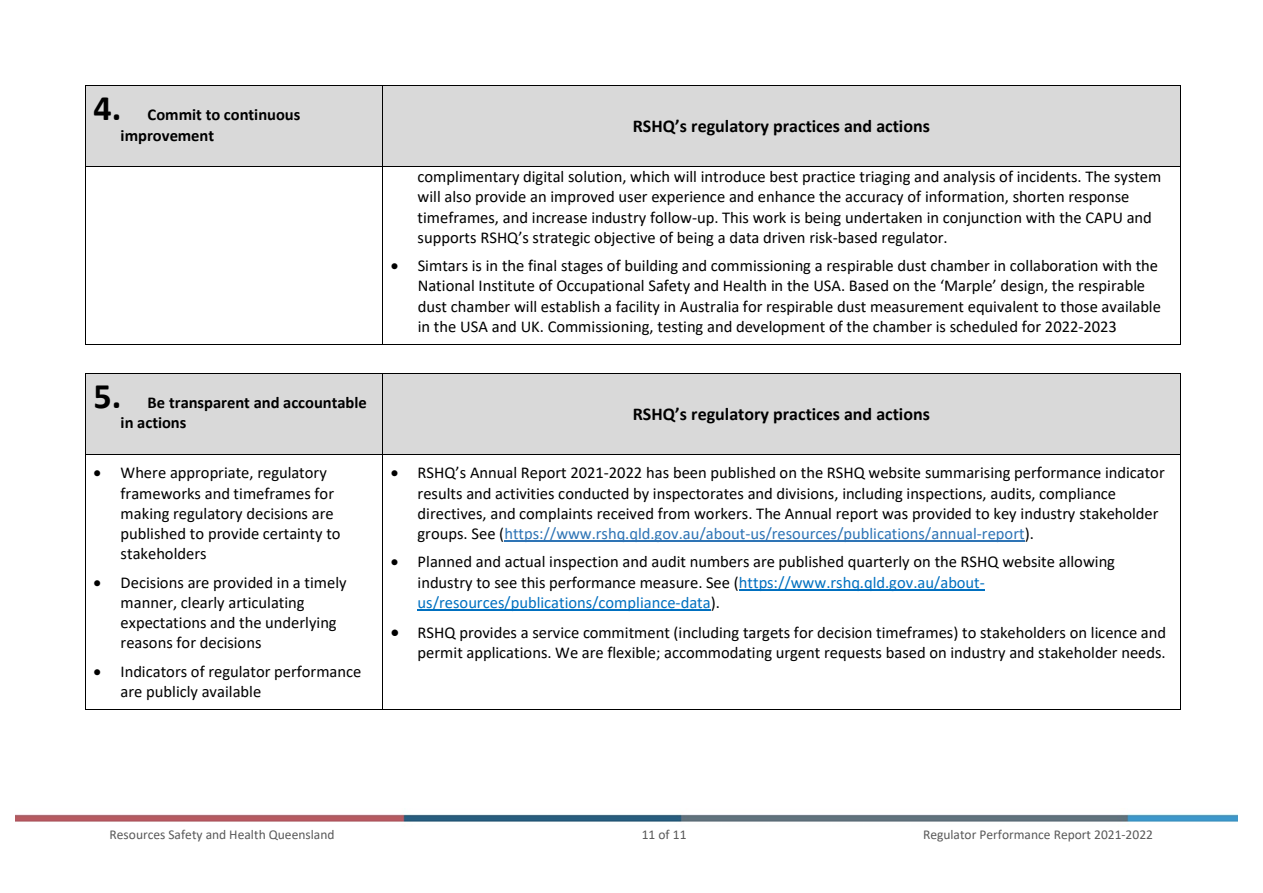
<style>
.page{position:relative;width:1263px;height:893px;background:#fff}
.page>*{position:absolute;margin:0;border:0;box-sizing:border-box;transform-origin:0 0}
.t1{font:700 18px "Calibri";color:#000}
.t2{font:16.5px/20.1px "Calibri";color:#000}
.t3{font:700 16.5px/20.2px "Calibri";letter-spacing:-.005em;color:#000}
.t4{font:13.5px "Calibri";color:#595959}
.s1{font-size:36px}
.s2{color:#2e74b5}
.s3{color:#0070c0}
</style>
<div class="page">
<img style="left:16px;top:814px;width:1222px;height:8px">
<div style="left:86px;top:86px;width:296px;height:80px;background:#d9d9d9"></div>
<div style="left:383px;top:86px;width:797px;height:80px;background:#d9d9d9"></div>
<hr style="left:86px;top:85px;width:296px;height:1px;background:#000">
<hr style="left:383px;top:85px;width:797px;height:1px;background:#000">
<hr style="left:85px;top:86px;width:1px;height:80px;background:#000">
<hr style="left:382px;top:86px;width:1px;height:80px;background:#000">
<hr style="left:1180px;top:86px;width:1px;height:80px;background:#000">
<hr style="left:86px;top:166px;width:296px;height:1px;background:#000">
<hr style="left:383px;top:166px;width:797px;height:1px;background:#000">
<hr style="left:85px;top:167px;width:1px;height:177px;background:#000">
<hr style="left:86px;top:344px;width:296px;height:1px;background:#000">
<hr style="left:382px;top:167px;width:1px;height:177px;background:#000">
<hr style="left:383px;top:344px;width:797px;height:1px;background:#000">
<hr style="left:1180px;top:167px;width:1px;height:177px;background:#000">
<div style="left:86px;top:374px;width:296px;height:80px;background:#d9d9d9"></div>
<div style="left:383px;top:374px;width:797px;height:80px;background:#d9d9d9"></div>
<hr style="left:86px;top:373px;width:296px;height:1px;background:#000">
<hr style="left:383px;top:373px;width:797px;height:1px;background:#000">
<hr style="left:85px;top:374px;width:1px;height:80px;background:#000">
<hr style="left:382px;top:374px;width:1px;height:80px;background:#000">
<hr style="left:1180px;top:374px;width:1px;height:80px;background:#000">
<hr style="left:504px;top:541px;width:521px;height:1px;background:#2e74b5">
<hr style="left:739px;top:589px;width:246px;height:1px;background:#0070c0">
<hr style="left:418px;top:609px;width:293px;height:2px;background:#0070c0">
<hr style="left:86px;top:454px;width:296px;height:1px;background:#000">
<hr style="left:383px;top:454px;width:797px;height:1px;background:#000">
<hr style="left:85px;top:454px;width:1px;height:255px;background:#000">
<hr style="left:86px;top:709px;width:296px;height:1px;background:#000">
<hr style="left:382px;top:454px;width:1px;height:255px;background:#000">
<hr style="left:383px;top:709px;width:797px;height:1px;background:#000">
<hr style="left:1180px;top:454px;width:1px;height:255px;background:#000">
<p class="t3" style="left:121px;top:105px;width:181px;text-indent:-27px"><span class="s1">4.</span> Commit to continuous improvement</p>
<p class="t3" style="left:121px;top:392px;width:248px;text-indent:-27px"><span class="s1">5.</span> Be transparent and accountable in actions</p>
<p class="t2" style="left:121px;top:463px;width:222px;text-indent:-27px">• Where appropriate, regulatory frameworks and timeframes for making regulatory decisions are published to provide certainty to stakeholders</p>
<p class="t2" style="left:121px;top:572px;width:227px;text-indent:-27px">• Decisions are provided in a timely manner, clearly articulating expectations and the underlying reasons for decisions</p>
<p class="t2" style="left:121px;top:661px;width:242px;text-indent:-27px">• Indicators of regulator performance are publicly available</p>
<p class="t1" style="left:633px;top:115px;width:299px">RSHQ’s regulatory practices and actions</p>
<p class="t2" style="left:418px;top:167px;width:745px">complimentary digital solution, which will introduce best practice triaging and analysis of incidents. The system will also provide an improved user experience and enhance the accuracy of information, shorten response timeframes, and increase industry follow-up. This work is being undertaken in conjunction with the CAPU and supports RSHQ’s strategic objective of being a data driven risk-based regulator.</p>
<p class="t2" style="left:418px;top:256px;width:745px;text-indent:-27px">• Simtars is in the final stages of building and commissioning a respirable dust chamber in collaboration with the National Institute of Occupational Safety and Health in the USA. Based on the ‘Marple’ design, the respirable dust chamber will establish a facility in Australia for respirable dust measurement equivalent to those available in the USA and UK. Commissioning, testing and development of the chamber is scheduled for 2022-2023</p>
<p class="t1" style="left:633px;top:403px;width:299px">RSHQ’s regulatory practices and actions</p>
<p class="t2" style="left:418px;top:463px;width:749px;text-indent:-27px">• RSHQ’s Annual Report 2021-2022 has been published on the RSHQ website summarising performance indicator results and activities conducted by inspectorates and divisions, including inspections, audits, compliance directives, and complaints received from workers. The Annual report was provided to key industry stakeholder groups. See (<span class="s2">https://www.rshq.qld.gov.au/about-us/resources/publications/annual-report</span>).</p>
<p class="t2" style="left:418px;top:552px;width:699px;text-indent:-27px">• Planned and actual inspection and audit numbers are published quarterly on the RSHQ website allowing industry to see this performance measure. See (<span class="s3">https://www.rshq.qld.gov.au/about&shy;us/resources/publications/compliance-data</span>).</p>
<p class="t2" style="left:391px;top:622px;width:777px;text-align:right">• RSHQ provides a service commitment (including targets for decision timeframes) to stakeholders on licence and permit applications. We are flexible; accommodating urgent requests based on industry and stakeholder needs.</p>
<p class="t4" style="left:110px;top:826px;width:226px">Resources Safety and Health Queensland</p>
<p class="t4" style="left:642px;top:826px;width:46px">11 of 11</p>
<p class="t4" style="left:923px;top:826px;width:231px">Regulator Performance Report 2021-2022</p>
</div>
